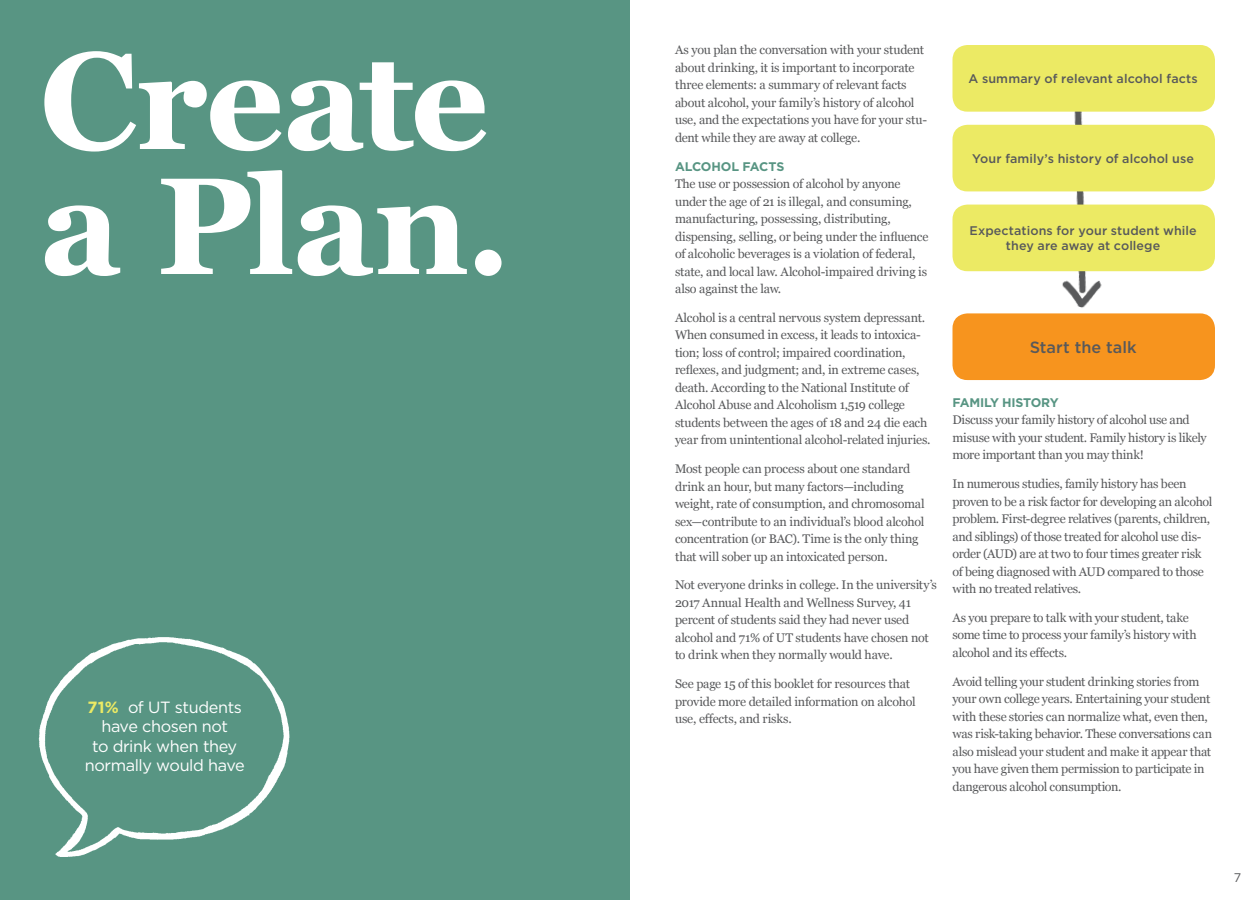
<style>
.page{position:relative;width:1260px;height:900px;background:#fff}
.page>*{position:absolute;margin:0;border:0;box-sizing:border-box;transform-origin:0 0}
.t1{font:700 137.5px/125px "Georgia";letter-spacing:-.015em;color:#fff}
.t2{font:16.25px/19.5px "Gotham";letter-spacing:-.025em;color:#fff;text-align:center}
.t3{font:500 16.25px "Gotham";color:#58595b}
.t4{font:12.5px/17.5px "Georgia";letter-spacing:-.02em;color:#58595b}
.t5{font:500 12.5px/15px "Gotham";letter-spacing:.01em;color:#58595b;text-align:center}
.t6{font:700 12.5px "Gotham";letter-spacing:-.02em;color:#589583}
.t7{font:12.5px "Gotham";color:#58595b}
.s1{font-weight:700;color:#ecea64}
</style>
<div class="page">
<div style="left:0;top:0;width:630px;height:900px;background:#589583"></div>
<img style="left:38px;top:637px;width:252px;height:220px">
<img style="left:1046px;top:112px;width:74px;height:196px">
<div style="left:952px;top:205px;width:263px;height:66px;background:#ecea64;border-radius:15px"></div>
<div style="left:952px;top:313px;width:263px;height:67px;background:#f7941e;border-radius:15px"></div>
<div style="left:952px;top:45px;width:263px;height:67px;background:#ecea64;border-radius:15px"></div>
<div style="left:952px;top:125px;width:263px;height:66px;background:#ecea64;border-radius:15px"></div>
<h1 class="t1" style="left:40px;top:32px;width:473px">Create a Plan.</h1>
<h2 class="t2" style="left:85px;top:697px;width:162px"><span class="s1">71%</span> of UT students have chosen not<br>to drink when they normally would have</h2>
<p class="t4" style="left:675px;top:41px;width:254px">As you plan the conversation with your student about drinking, it is important to incorporate three elements: a summary of relevant facts about alcohol, your family’s history of alcohol use, and the expectations you have for your stu&shy;dent while they are away at college.</p>
<p class="t6" style="left:675px;top:158px;width:111px">ALCOHOL FACTS</p>
<p class="t4" style="left:675px;top:175px;width:255px">The use or possession of alcohol by anyone under the age of 21 is illegal, and consuming, manufacturing, possessing, distributing, dispensing, selling, or being under the influence of alcoholic beverages is a violation of federal, state, and local law. Alcohol-impaired driving is also against the law.</p>
<p class="t4" style="left:675px;top:308px;width:257px">Alcohol is a central nervous system depressant.<br>When consumed in excess, it leads to intoxica&shy;tion; loss of control; impaired coordination, reflexes, and judgment; and, in extreme cases, death. According to the National Institute of Alcohol Abuse and Alcoholism 1,519 college students between the ages of 18 and 24 die each year from unintentional alcohol-related injuries.</p>
<p class="t4" style="left:675px;top:460px;width:251px">Most people can process about one standard drink an hour, but many factors—including weight, rate of consumption, and chromosomal sex—contribute to an individual’s blood alcohol concentration (or BAC). Time is the only thing that will sober up an intoxicated person.</p>
<p class="t4" style="left:675px;top:576px;width:264px">Not everyone drinks in college. In the university’s 2017 Annual Health and Wellness Survey, 41 percent of students said they had never used alcohol and 71% of UT students have chosen not to drink when they normally would have.</p>
<p class="t4" style="left:675px;top:675px;width:242px">See page 15 of this booklet for resources that provide more detailed information on alcohol use, effects, and risks.</p>
<p class="t5" style="left:968px;top:71px;width:231px">A summary of relevant alcohol facts</p>
<p class="t5" style="left:972px;top:151px;width:223px">Your family’s history of alcohol use</p>
<p class="t5" style="left:970px;top:223px;width:229px">Expectations for your student while they are away at college</p>
<h2 class="t3" style="left:1030px;top:337px;width:108px">Start the talk</h2>
<p class="t6" style="left:952px;top:394px;width:108px">FAMILY HISTORY</p>
<p class="t4" style="left:952px;top:411px;width:256px">Discuss your family history of alcohol use and misuse with your student. Family history is likely more important than you may think!</p>
<p class="t4" style="left:952px;top:475px;width:261px">In numerous studies, family history has been proven to be a risk factor for developing an alcohol problem. First-degree relatives (parents, children, and siblings) of those treated for alcohol use dis&shy;order (AUD) are at two to four times greater risk of being diagnosed with AUD compared to those with no treated relatives.</p>
<p class="t4" style="left:952px;top:608px;width:246px">As you prepare to talk with your student, take some time to process your family’s history with alcohol and its effects.</p>
<p class="t4" style="left:952px;top:672px;width:261px">Avoid telling your student drinking stories from your own college years. Entertaining your student with these stories can normalize what, even then, was risk-taking behavior. These conversations can also mislead your student and make it appear that you have given them permission to participate in dangerous alcohol consumption.</p>
<p class="t7" style="left:1234px;top:870px;width:9px">7</p>
</div>
